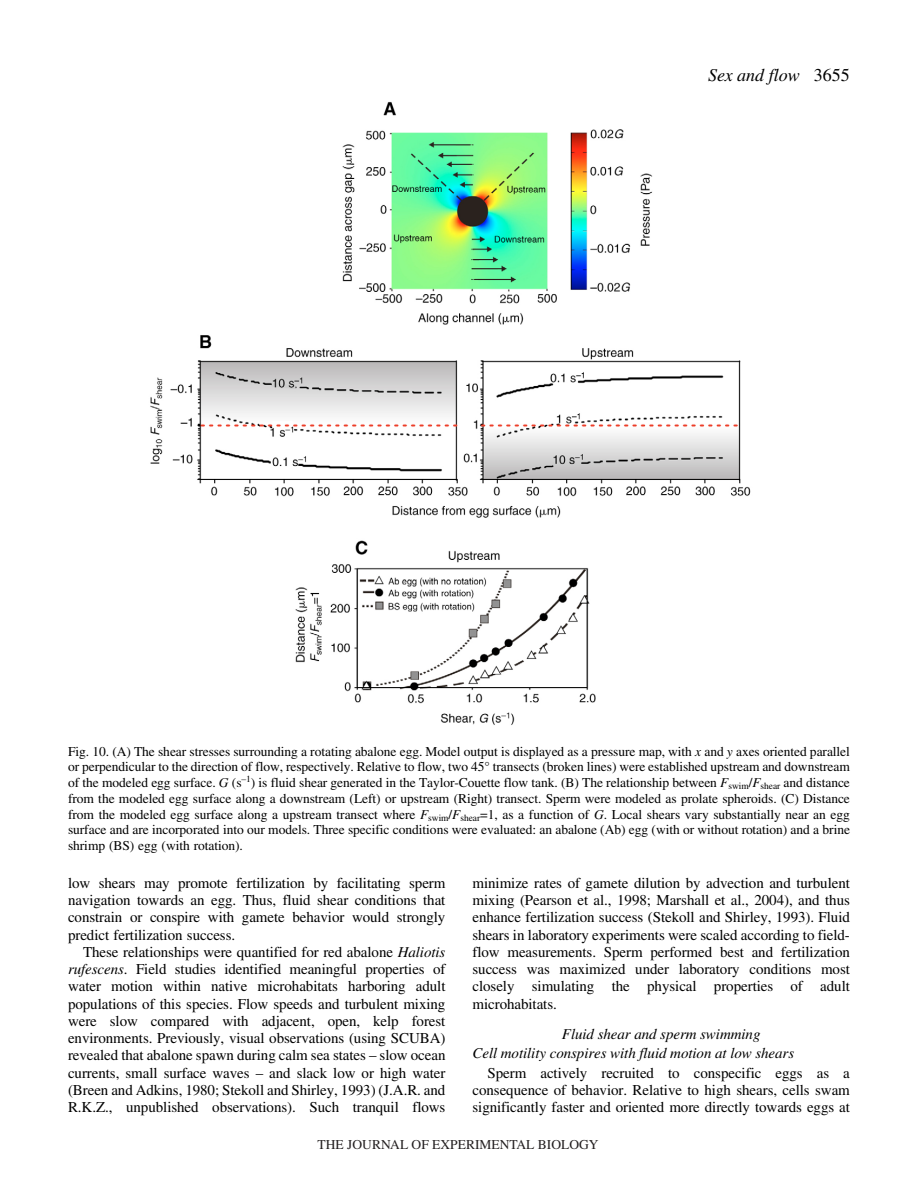
<style>
.page{position:relative;width:918px;height:1188px;background:#fff}
.page>*{position:absolute;margin:0;border:0;box-sizing:border-box;transform-origin:0 0}
.t1{font:italic 18px "Times";color:#000}
.t2{font:15px/17.2px "Times";letter-spacing:-.005em;color:#000;text-align:justify}
.t3{font:italic 15px/19.5px "Times";letter-spacing:-.005em;color:#000}
.t4{font:13.5px/15.8px "Times";letter-spacing:-.005em;color:#000;text-align:justify}
.t5{font:13.5px "Times";color:#231f20}
.s1{font-style:normal}
.s2{color:#fff}
.s3{font-style:italic}
</style>
<div class="page">
<img style="left:150px;top:101px;width:601px;height:624px">
<p class="t1" style="left:708px;top:68px;width:143px">Sex and flow <span class="s1">3655</span></p>
<p class="t4" style="left:68px;top:744px;width:784px">Fig.<span class="s2">·</span>10. (A) The shear stresses surrounding a rotating abalone egg. Model output is displayed as a pressure map, with <span class="s3">x</span> and <span class="s3">y</span> axes oriented parallel or perpendicular to the direction of flow, respectively. Relative to flow, two 45° transects (broken lines) were established upstream and downstream of the modeled egg surface. <span class="s3">G</span> (s<sup>–1</sup>) is fluid shear generated in the Taylor-Couette flow tank. (B) The relationship between <span class="s3">F</span><sub>swim</sub>/<span class="s3">F</span><sub>shear</sub> and distance from the modeled egg surface along a downstream (Left) or upstream (Right) transect. Sperm were modeled as prolate spheroids. (C) Distance from the modeled egg surface along a upstream transect where <span class="s3">F</span><sub>swim</sub>/<span class="s3">F</span><sub>shear</sub>=1, as a function of <span class="s3">G</span>. Local shears vary substantially near an egg surface and are incorporated into our models. Three specific conditions were evaluated: an abalone (Ab) egg (with or without rotation) and a brine shrimp (BS) egg (with rotation).</p>
<p class="t2" style="left:68px;top:876px;width:379px">low shears may promote fertilization by facilitating sperm navigation towards an egg. Thus, fluid shear conditions that constrain or conspire with gamete behavior would strongly predict fertilization success.</p>
<p class="t2" style="left:68px;top:945px;width:379px;text-indent:15px">These relationships were quantified for red abalone <span class="s3">Haliotis rufescens</span>. Field studies identified meaningful properties of water motion within native microhabitats harboring adult populations of this species. Flow speeds and turbulent mixing were slow compared with adjacent, open, kelp forest environments. Previously, visual observations (using SCUBA) revealed that abalone spawn during calm sea states – slow ocean currents, small surface waves – and slack low or high water (Breen and Adkins, 1980; Stekoll and Shirley, 1993) (J.A.R. and R.K.Z., unpublished observations). Such tranquil flows</p>
<p class="t2" style="left:472px;top:876px;width:379px">minimize rates of gamete dilution by advection and turbulent mixing (Pearson et al., 1998; Marshall et al., 2004), and thus enhance fertilization success (Stekoll and Shirley, 1993). Fluid shears in laboratory experiments were scaled according to field&shy;flow measurements. Sperm performed best and fertilization success was maximized under laboratory conditions most closely simulating the physical properties of adult microhabitats.</p>
<p class="t3" style="left:472px;top:1025px;width:323px;text-indent:89px">Fluid shear and sperm swimming<br>Cell motility conspires with fluid motion at low shears</p>
<p class="t2" style="left:472px;top:1065px;width:379px;text-indent:15px">Sperm actively recruited to conspecific eggs as a consequence of behavior. Relative to high shears, cells swam significantly faster and oriented more directly towards eggs at</p>
<p class="t5" style="left:318px;top:1137px;width:282px">THE JOURNAL OF EXPERIMENTAL BIOLOGY</p>
</div>
